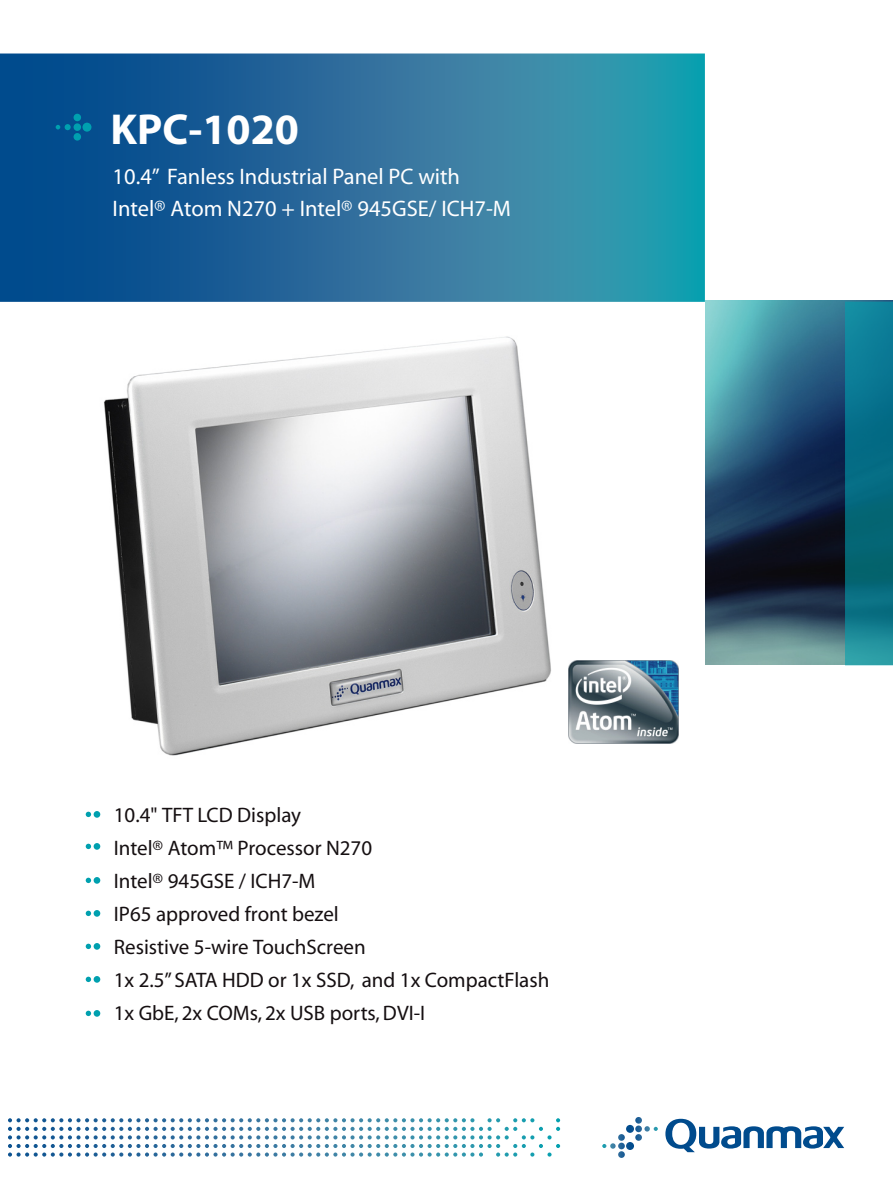
<style>
.page{position:relative;width:893px;height:1191px;background:#fff}
.page>*{position:absolute;margin:0;border:0;box-sizing:border-box;transform-origin:0 0}
.t1{font:700 43.5px "Myriad";color:#fff}
.t2{font:22.5px/32px "Myriad";color:#fff}
.t3{font:21px/33px "Myriad";color:#150f11}
</style>
<div class="page">
<img style="left:705px;top:301px;width:140px;height:363px">
<svg style="left:0;top:53px;width:705px;height:249px;background:#23719d"></svg>
<div style="left:82px;top:123px;width:9px;height:9px;background:#00a0af;border-radius:50%"></div>
<div style="left:74px;top:123px;width:7px;height:8px;background:#00a0af;border-radius:50%"></div>
<div style="left:74px;top:133px;width:7px;height:8px;background:#00a0af;border-radius:50%"></div>
<div style="left:74px;top:114px;width:7px;height:7px;background:#00a0af;border-radius:50%"></div>
<svg style="left:56px;top:124px;width:15px;height:6px"></svg>
<svg style="left:86px;top:811px;width:14px;height:6px"></svg>
<svg style="left:86px;top:843px;width:14px;height:6px"></svg>
<svg style="left:86px;top:1010px;width:14px;height:6px"></svg>
<svg style="left:86px;top:877px;width:14px;height:6px"></svg>
<svg style="left:86px;top:910px;width:14px;height:6px"></svg>
<svg style="left:86px;top:943px;width:14px;height:6px"></svg>
<svg style="left:86px;top:976px;width:14px;height:6px"></svg>
<svg style="left:8px;top:1118px;width:552px;height:38px"></svg>
<svg style="left:602px;top:1117px;width:56px;height:40px"></svg>
<svg style="left:665px;top:1118px;width:179px;height:34px"></svg>
<svg style="left:845px;top:301px;width:48px;height:364px;background:#0a7488"></svg>
<img style="left:104px;top:336px;width:477px;height:420px">
<img style="left:568px;top:660px;width:110px;height:83px">
<h1 class="t1" style="left:111px;top:107px;width:190px">KPC-1020</h1>
<p class="t2" style="left:113px;top:161px;width:400px">10.4” Fanless Industrial Panel PC with<br>Intel® Atom N270 + Intel® 945GSE/ ICH7-M</p>
<p class="t3" style="left:114px;top:799px;width:437px">10.4" TFT LCD Display<br>Intel® Atom™ Processor N270<br>Intel® 945GSE / ICH7-M<br>IP65 approved front bezel<br>Resistive 5-wire TouchScreen<br>1x 2.5” SATA HDD or 1x SSD, and 1x CompactFlash<br>1x GbE, 2x COMs, 2x USB ports, DVI-I</p>
</div>
